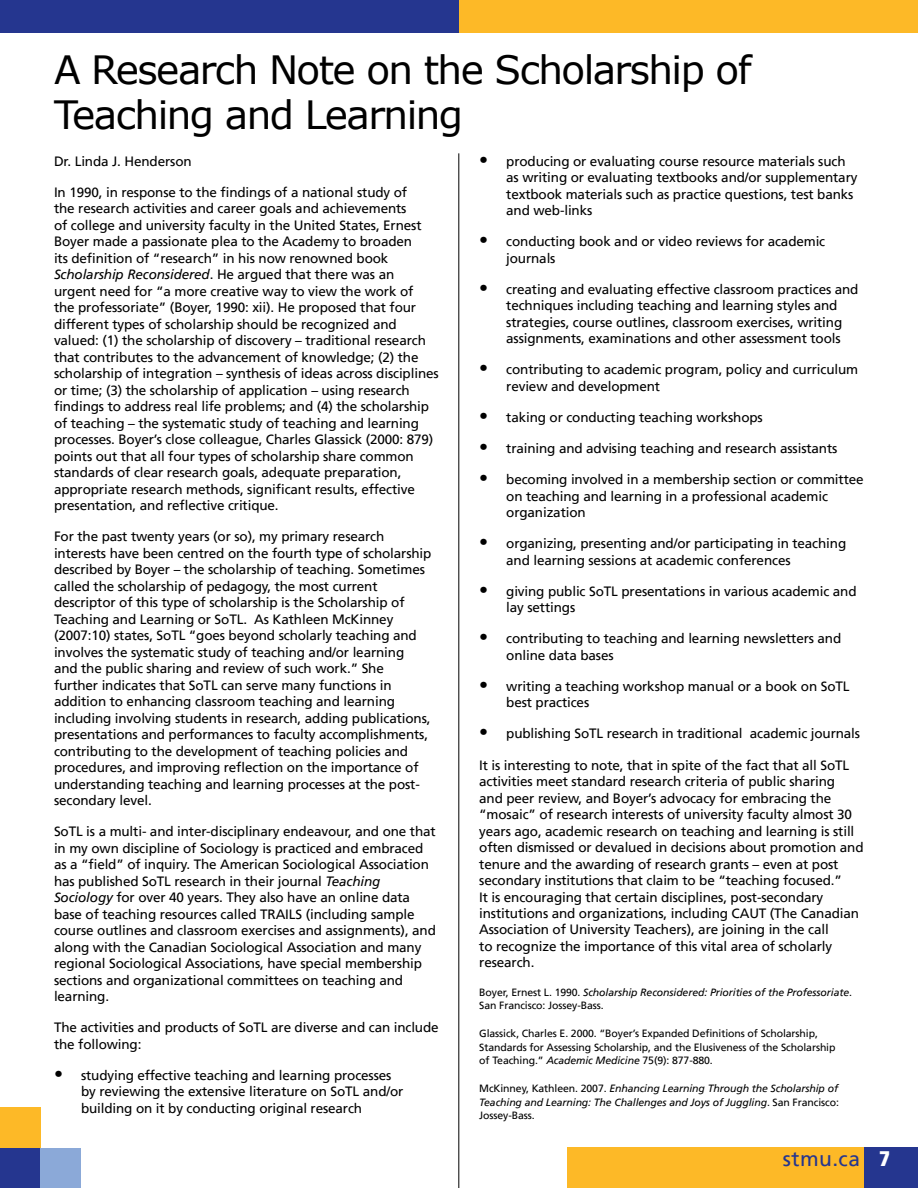
<style>
.page{position:relative;width:918px;height:1188px;background:#fff}
.page>*{position:absolute;margin:0;border:0;box-sizing:border-box;transform-origin:0 0}
.t1{font:39px/45px "Verdana";letter-spacing:-.04em;color:#000}
.t2{font:21px "Frutiger LT";letter-spacing:.02em;color:#25368f}
.t3{font:13.5px/16.5px "Frutiger LT";letter-spacing:-.01em;color:#000}
.t4{font:italic 10.5px/13.5px "Frutiger LT";letter-spacing:-.01em;color:#000}
.t5{font:10.5px/13.5px "Frutiger LT";letter-spacing:-.01em;color:#000}
.s1{font-style:italic}
.s2{font-size:18px}
.s3{font-style:normal}
.s4{font-weight:900;font-stretch:condensed;color:#fff}
</style>
<div class="page">
<div style="left:568px;top:1148px;width:296px;height:40px;background:#fdb927"></div>
<div style="left:864px;top:1148px;width:54px;height:40px;background:#25368f"></div>
<div style="left:459px;top:0;width:459px;height:33px;background:#fdb927"></div>
<div style="left:0;top:0;width:459px;height:33px;background:#25368f"></div>
<hr style="left:458px;top:153px;width:1px;height:1035px;background:#000">
<div style="left:0;top:1148px;width:41px;height:40px;background:#25368f"></div>
<div style="left:0;top:1107px;width:41px;height:41px;background:#fdb927"></div>
<div style="left:41px;top:1148px;width:40px;height:40px;background:#8ba9d8"></div>
<h1 class="t1" style="left:54px;top:47px;width:699px">A Research Note on the Scholarship of<br>Teaching and Learning</h1>
<p class="t3" style="left:54px;top:153px;width:139px">Dr. Linda J. Henderson</p>
<p class="t3" style="left:54px;top:184px;width:386px">In 1990, in response to the findings of a national study of<br>the research activities and career goals and achievements<br>of college and university faculty in the United States, Ernest Boyer made a passionate plea to the Academy to broaden<br>its definition of “research” in his now renowned book <span class="s1">Scholarship Reconsidered</span>. He argued that there was an urgent need for “a more creative way to view the work of<br>the professoriate” (Boyer, 1990: xii). He proposed that four different types of scholarship should be recognized and valued: (1) the scholarship of discovery – traditional research that contributes to the advancement of knowledge; (2) the scholarship of integration – synthesis of ideas across disciplines or time; (3) the scholarship of application – using research findings to address real life problems; and (4) the scholarship of teaching – the systematic study of teaching and learning processes. Boyer’s close colleague, Charles Glassick (2000: 879) points out that all four types of scholarship share common standards of clear research goals, adequate preparation, appropriate research methods, significant results, effective presentation, and reflective critique.</p>
<p class="t3" style="left:54px;top:528px;width:379px">For the past twenty years (or so), my primary research interests have been centred on the fourth type of scholarship described by Boyer – the scholarship of teaching. Sometimes called the scholarship of pedagogy, the most current descriptor of this type of scholarship is the Scholarship of Teaching and Learning or SoTL. As Kathleen McKinney (2007:10) states, SoTL “goes beyond scholarly teaching and involves the systematic study of teaching and/or learning<br>and the public sharing and review of such work.” She further indicates that SoTL can serve many functions in addition to enhancing classroom teaching and learning including involving students in research, adding publications, presentations and performances to faculty accomplishments, contributing to the development of teaching policies and procedures, and improving reflection on the importance of understanding teaching and learning processes at the post&shy;secondary level.</p>
<p class="t3" style="left:54px;top:823px;width:383px">SoTL is a multi- and inter-disciplinary endeavour, and one that in my own discipline of Sociology is practiced and embraced as a “field” of inquiry. The American Sociological Association has published SoTL research in their journal <span class="s1">Teaching Sociology</span> for over 40 years. They also have an online data base of teaching resources called TRAILS (including sample course outlines and classroom exercises and assignments), and along with the Canadian Sociological Association and many regional Sociological Associations, have special membership sections and organizational committees on teaching and learning.</p>
<p class="t3" style="left:54px;top:1019px;width:386px">The activities and products of SoTL are diverse and can include the following:</p>
<p class="t3" style="left:81px;top:1067px;width:324px;text-indent:-27px"><span class="s2">•</span> studying effective teaching and learning processes by reviewing the extensive literature on SoTL and/or building on it by conducting original research</p>
<p class="t3" style="left:506px;top:153px;width:353px;text-indent:-27px"><span class="s2">•</span> producing or evaluating course resource materials such as writing or evaluating textbooks and/or supplementary textbook materials such as practice questions, test banks and web-links</p>
<p class="t3" style="left:506px;top:233px;width:321px;text-indent:-27px"><span class="s2">•</span> conducting book and or video reviews for academic journals</p>
<p class="t3" style="left:506px;top:281px;width:354px;text-indent:-27px"><span class="s2">•</span> creating and evaluating effective classroom practices and techniques including teaching and learning styles and strategies, course outlines, classroom exercises, writing assignments, examinations and other assessment tools</p>
<p class="t3" style="left:506px;top:361px;width:353px;text-indent:-27px"><span class="s2">•</span> contributing to academic program, policy and curriculum review and development</p>
<p class="t3" style="left:479px;top:409px;width:285px"><span class="s2">•</span> taking or conducting teaching workshops</p>
<p class="t3" style="left:479px;top:440px;width:360px"><span class="s2">•</span> training and advising teaching and research assistants</p>
<p class="t3" style="left:506px;top:471px;width:359px;text-indent:-27px"><span class="s2">•</span> becoming involved in a membership section or committee on teaching and learning in a professional academic organization</p>
<p class="t3" style="left:506px;top:535px;width:342px;text-indent:-27px"><span class="s2">•</span> organizing, presenting and/or participating in teaching and learning sessions at academic conferences</p>
<p class="t3" style="left:506px;top:583px;width:352px;text-indent:-27px"><span class="s2">•</span> giving public SoTL presentations in various academic and lay settings</p>
<p class="t3" style="left:506px;top:630px;width:337px;text-indent:-27px"><span class="s2">•</span> contributing to teaching and learning newsletters and online data bases</p>
<p class="t3" style="left:506px;top:678px;width:345px;text-indent:-27px"><span class="s2">•</span> writing a teaching workshop manual or a book on SoTL best practices</p>
<p class="t3" style="left:479px;top:726px;width:382px"><span class="s2">•</span> publishing SoTL research in traditional academic journals</p>
<p class="t3" style="left:479px;top:757px;width:386px">It is interesting to note, that in spite of the fact that all SoTL activities meet standard research criteria of public sharing<br>and peer review, and Boyer’s advocacy for embracing the “mosaic” of research interests of university faculty almost 30 years ago, academic research on teaching and learning is still often dismissed or devalued in decisions about promotion and tenure and the awarding of research grants – even at post secondary institutions that claim to be “teaching focused.”<br>It is encouraging that certain disciplines, post-secondary institutions and organizations, including CAUT (The Canadian Association of University Teachers), are joining in the call<br>to recognize the importance of this vital area of scholarly research.</p>
<p class="t4" style="left:479px;top:985px;width:374px"><span class="s3">Boyer, Ernest L. 1990.</span> Scholarship Reconsidered: Priorities of the Professoriate<span class="s3">.<br>San Francisco: Jossey-Bass.</span></p>
<p class="t5" style="left:479px;top:1027px;width:358px">Glassick, Charles E. 2000. “Boyer’s Expanded Definitions of Scholarship,<br>Standards for Assessing Scholarship, and the Elusiveness of the Scholarship of Teaching.” <span class="s1">Academic Medicine</span> 75(9): 877-880.</p>
<p class="t4" style="left:479px;top:1082px;width:361px;text-align:justify"><span class="s3">McKinney, Kathleen. 2007.</span> Enhancing Learning Through the Scholarship of Teaching and Learning: The Challenges and Joys of Juggling<span class="s3">. San Francisco:<br>Jossey-Bass.</span></p>
<h2 class="t2" style="left:783px;top:1147px;width:109px">stmu.ca <span class="s4">7</span></h2>
</div>
